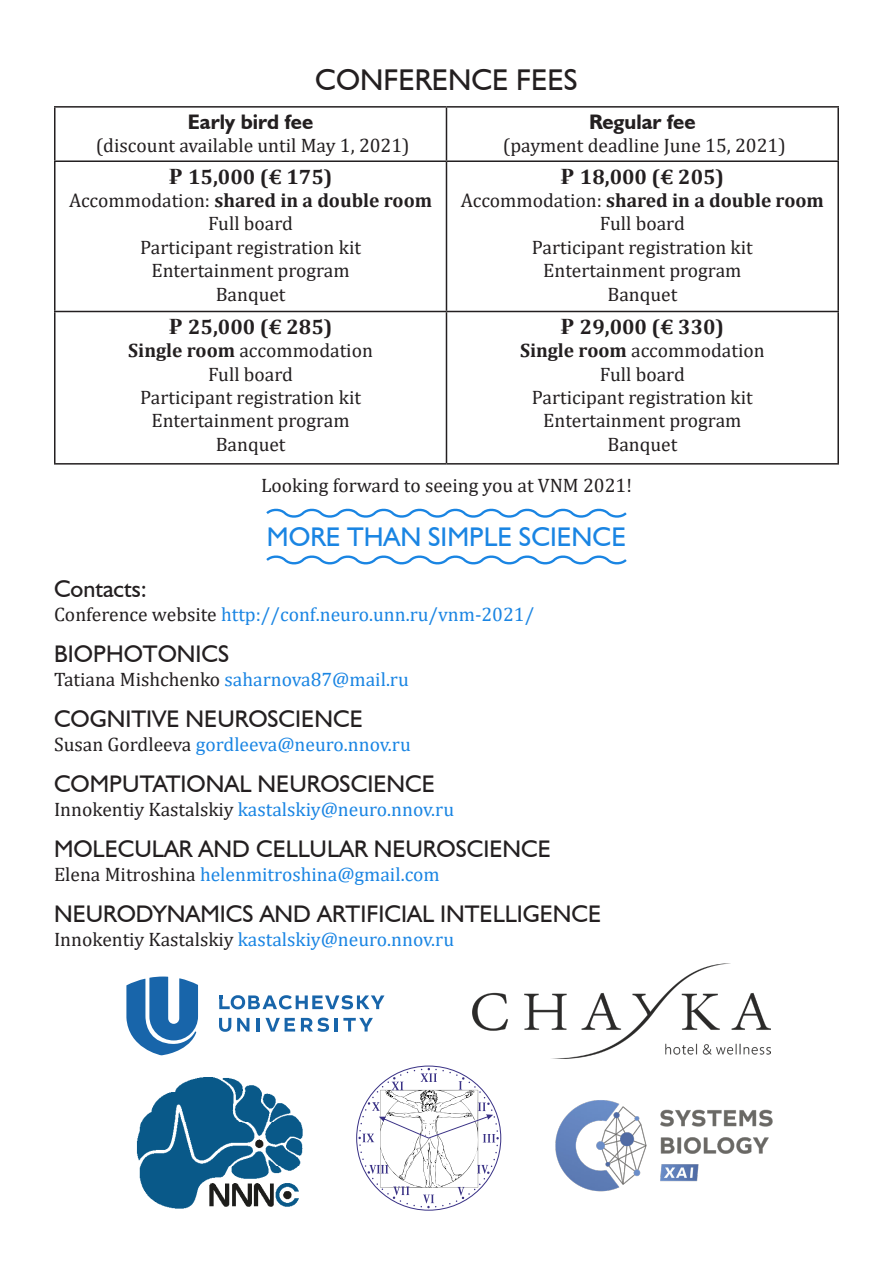
<style>
.page{position:relative;width:893px;height:1263px;background:#fff}
.page>*{position:absolute;margin:0;border:0;box-sizing:border-box;transform-origin:0 0}
.t1{font:30px "Humanist 521 BT";color:#231f20}
.t2{font:27px "Humanist 521 BT";color:#1a85e3}
.t3{font:24px "Humanist 521 BT";color:#231f20}
.t4{font:700 21px "Cambria";color:#231f20}
.t5{font:700 21px "Humanist 521 BT";color:#231f20}
.t6{font:19.5px "Cambria";color:#231f20}
.t7{font:19.5px "Cambria";color:#1a85e3}
.t8{font:700 19.5px "Cambria";color:#231f20}
.s1{font-family:"Times New Roman";font-size:22.5px}
.s2{font-weight:400}
.s3{font-weight:700}
.s4{color:#231f20}
</style>
<div class="page">
<svg style="left:126px;top:976px;width:72px;height:79px"></svg>
<svg style="left:219px;top:995px;width:165px;height:14px"></svg>
<svg style="left:219px;top:1018px;width:12px;height:14px"></svg>
<svg style="left:237px;top:1018px;width:12px;height:13px"></svg>
<svg style="left:257px;top:1018px;width:38px;height:13px"></svg>
<svg style="left:301px;top:1017px;width:28px;height:15px"></svg>
<svg style="left:335px;top:1018px;width:38px;height:13px"></svg>
<img style="left:473px;top:963px;width:298px;height:96px">
<svg style="left:358px;top:1068px;width:141px;height:140px"></svg>
<img style="left:137px;top:1077px;width:166px;height:132px">
<img style="left:555px;top:1100px;width:218px;height:92px">
<hr style="left:54px;top:106px;width:392px;height:2px;background:#231f20">
<hr style="left:54px;top:108px;width:2px;height:52px;background:#231f20">
<hr style="left:446px;top:106px;width:393px;height:2px;background:#231f20">
<hr style="left:446px;top:108px;width:1px;height:52px;background:#231f20">
<hr style="left:837px;top:108px;width:2px;height:52px;background:#231f20">
<hr style="left:54px;top:160px;width:392px;height:2px;background:#231f20">
<hr style="left:54px;top:162px;width:2px;height:149px;background:#231f20">
<hr style="left:446px;top:160px;width:393px;height:2px;background:#231f20">
<hr style="left:446px;top:162px;width:1px;height:149px;background:#231f20">
<hr style="left:837px;top:162px;width:2px;height:149px;background:#231f20">
<hr style="left:54px;top:311px;width:392px;height:1px;background:#231f20">
<hr style="left:54px;top:312px;width:2px;height:151px;background:#231f20">
<hr style="left:446px;top:311px;width:393px;height:1px;background:#231f20">
<hr style="left:446px;top:312px;width:1px;height:151px;background:#231f20">
<hr style="left:837px;top:312px;width:2px;height:151px;background:#231f20">
<hr style="left:54px;top:463px;width:392px;height:2px;background:#231f20">
<hr style="left:446px;top:463px;width:393px;height:2px;background:#231f20">
<svg style="left:266px;top:508px;width:361px;height:10px"></svg>
<svg style="left:266px;top:555px;width:361px;height:10px"></svg>
<p class="t1" style="left:315px;top:61px;width:264px">CONFERENCE FEES</p>
<p class="t5" style="left:188px;top:109px;width:127px">Early bird fee</p>
<p class="t6" style="left:96px;top:134px;width:315px">(discount available until May 1, 2021)</p>
<p class="t4" style="left:169px;top:162px;width:165px"><span class="s1">Ꝑ</span> 15,000 (€ 175)</p>
<p class="t8" style="left:69px;top:187px;width:365px"><span class="s2">Accommodation:</span> shared in a double room</p>
<p class="t6" style="left:208px;top:212px;width:86px">Full board</p>
<p class="t6" style="left:140px;top:236px;width:222px">Participant registration kit</p>
<p class="t6" style="left:152px;top:259px;width:200px">Entertainment program</p>
<p class="t6" style="left:216px;top:282px;width:71px">Banquet</p>
<p class="t4" style="left:169px;top:312px;width:165px"><span class="s1">Ꝑ</span> 25,000 (€ 285)</p>
<p class="t6" style="left:128px;top:339px;width:246px"><span class="s3">Single room</span> accommodation</p>
<p class="t6" style="left:208px;top:362px;width:86px">Full board</p>
<p class="t6" style="left:140px;top:386px;width:222px">Participant registration kit</p>
<p class="t6" style="left:152px;top:409px;width:200px">Entertainment program</p>
<p class="t6" style="left:216px;top:433px;width:71px">Banquet</p>
<p class="t5" style="left:589px;top:109px;width:108px">Regular fee</p>
<p class="t6" style="left:503px;top:134px;width:284px">(payment deadline June 15, 2021)</p>
<p class="t4" style="left:561px;top:162px;width:165px"><span class="s1">Ꝑ</span> 18,000 (€ 205)</p>
<p class="t8" style="left:461px;top:187px;width:365px"><span class="s2">Accommodation:</span> shared in a double room</p>
<p class="t6" style="left:600px;top:212px;width:86px">Full board</p>
<p class="t6" style="left:532px;top:236px;width:222px">Participant registration kit</p>
<p class="t6" style="left:543px;top:259px;width:200px">Entertainment program</p>
<p class="t6" style="left:607px;top:282px;width:71px">Banquet</p>
<p class="t4" style="left:561px;top:312px;width:165px"><span class="s1">Ꝑ</span> 29,000 (€ 330)</p>
<p class="t6" style="left:520px;top:339px;width:246px"><span class="s3">Single room</span> accommodation</p>
<p class="t6" style="left:600px;top:362px;width:86px">Full board</p>
<p class="t6" style="left:532px;top:386px;width:222px">Participant registration kit</p>
<p class="t6" style="left:543px;top:409px;width:200px">Entertainment program</p>
<p class="t6" style="left:607px;top:433px;width:71px">Banquet</p>
<p class="t6" style="left:261px;top:474px;width:372px">Looking forward to seeing you at VNM 2021!</p>
<p class="t2" style="left:267px;top:520px;width:361px">MORE THAN SIMPLE SCIENCE</p>
<p class="t3" style="left:54px;top:574px;width:94px">Contacts:</p>
<p class="t7" style="left:54px;top:603px;width:482px"><span class="s4">Conference website</span> http://conf.neuro.unn.ru/vnm-2021/</p>
<p class="t3" style="left:54px;top:639px;width:177px">BIOPHOTONICS</p>
<p class="t7" style="left:54px;top:668px;width:356px"><span class="s4">Tatiana Mishchenko</span> saharnova87@mail.ru</p>
<p class="t3" style="left:54px;top:704px;width:310px">COGNITIVE NEUROSCIENCE</p>
<p class="t7" style="left:54px;top:733px;width:358px"><span class="s4">Susan Gordleeva</span> gordleeva@neuro.nnov.ru</p>
<p class="t3" style="left:54px;top:769px;width:382px">COMPUTATIONAL NEUROSCIENCE</p>
<p class="t7" style="left:54px;top:797px;width:402px"><span class="s4">Innokentiy Kastalskiy</span> kastalskiy@neuro.nnov.ru</p>
<p class="t3" style="left:54px;top:834px;width:498px">MOLECULAR AND CELLULAR NEUROSCIENCE</p>
<p class="t7" style="left:54px;top:862px;width:387px"><span class="s4">Elena Mitroshina</span> helenmitroshina@gmail.com</p>
<p class="t3" style="left:54px;top:899px;width:549px">NEURODYNAMICS AND ARTIFICIAL INTELLIGENCE</p>
<p class="t7" style="left:54px;top:927px;width:402px"><span class="s4">Innokentiy Kastalskiy</span> kastalskiy@neuro.nnov.ru</p>
</div>
